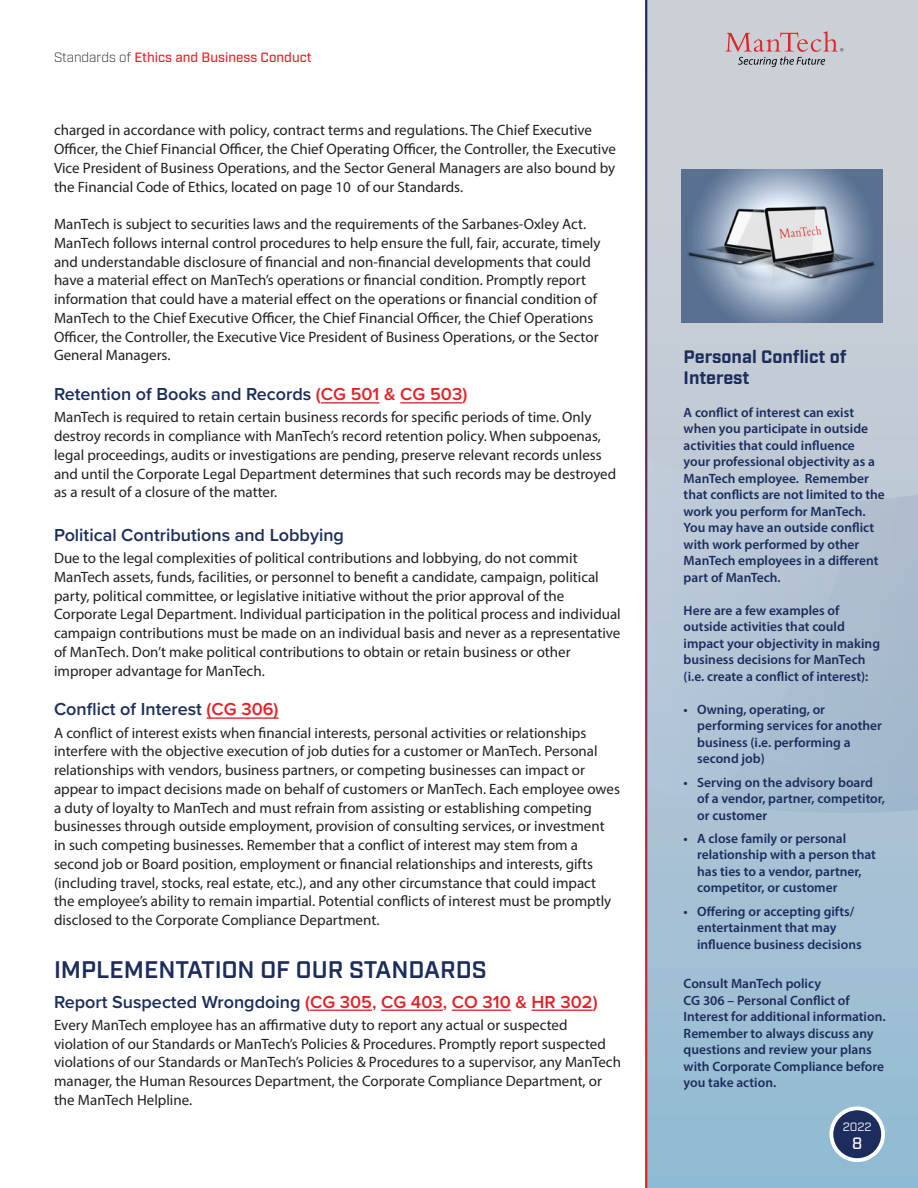
<style>
.page{position:relative;width:918px;height:1188px;background:#fff}
.page>*{position:absolute;margin:0;border:0;box-sizing:border-box;transform-origin:0 0}
._2016_Header_2{font:600 24px "Industry";color:#1c2d5d}
._2016_Header_3{font:600 18px "Proxima Nova";color:#1c2d5d}
.t1{font:700 18px/21px "Industry";color:#1c2d5d}
.t2{font:500 16.5px "Industry";color:#fff}
.Main_Body_Text{font:15px/18.8px "Myriad Pro";color:#231f20}
.Side_Bar{font:600 13.5px/16.5px "Myriad Pro";color:#1c2d5d}
.t3{font:500 13.5px "Industry";color:#e12227}
.t4{font:12px "Industry";color:#fff}
.s1{font-weight:300;color:#231f20}
.s2{color:#e12227}
</style>
<div class="page">
<img style="left:647px;top:0;width:271px;height:1188px">
<svg style="left:829px;top:1106px;width:56px;height:56px"></svg>
<div style="left:833px;top:1110px;width:48px;height:48px;background:#1c2d5d;border-radius:50%"></div>
<svg style="left:725px;top:31px;width:118px;height:36px;background:#c4b1b8"></svg>
<hr style="left:321px;top:402px;width:58px;height:2px;background:#e12227">
<hr style="left:400px;top:402px;width:62px;height:2px;background:#e12227">
<hr style="left:207px;top:717px;width:72px;height:2px;background:#e12227">
<hr style="left:310px;top:1010px;width:62px;height:1px;background:#e12227">
<hr style="left:381px;top:1010px;width:62px;height:1px;background:#e12227">
<hr style="left:452px;top:1010px;width:59px;height:1px;background:#e12227">
<hr style="left:532px;top:1010px;width:61px;height:1px;background:#e12227">
<img style="left:682px;top:170px;width:200px;height:153px">
<p class="t3" style="left:54px;top:50px;width:259px"><span class="s1">Standards of</span> Ethics and Business Conduct</p>
<p class="Main_Body_Text" style="left:54px;top:121px;width:564px">charged in accordance with policy, contract terms and regulations. The Chief Executive Officer, the Chief Financial Officer, the Chief Operating Officer, the Controller, the Executive Vice President of Business Operations, and the Sector General Managers are also bound by the Financial Code of Ethics, located on page 10 of our Standards.</p>
<p class="Main_Body_Text" style="left:54px;top:215px;width:548px">ManTech is subject to securities laws and the requirements of the Sarbanes-Oxley Act.<br>ManTech follows internal control procedures to help ensure the full, fair, accurate, timely and understandable disclosure of financial and non-financial developments that could have a material effect on ManTech’s operations or financial condition. Promptly report information that could have a material effect on the operations or financial condition of ManTech to the Chief Executive Officer, the Chief Financial Officer, the Chief Operations Officer, the Controller, the Executive Vice President of Business Operations, or the Sector General Managers.</p>
<p class="_2016_Header_3" style="left:54px;top:381px;width:415px">Retention of Books and Records <span class="s2">(CG 501 &amp; CG 503)</span></p>
<p class="Main_Body_Text" style="left:54px;top:408px;width:564px">ManTech is required to retain certain business records for specific periods of time. Only destroy records in compliance with ManTech’s record retention policy. When subpoenas, legal proceedings, audits or investigations are pending, preserve relevant records unless and until the Corporate Legal Department determines that such records may be destroyed as a result of a closure of the matter.</p>
<p class="_2016_Header_3" style="left:54px;top:522px;width:292px">Political Contributions and Lobbying</p>
<p class="Main_Body_Text" style="left:54px;top:549px;width:568px">Due to the legal complexities of political contributions and lobbying, do not commit ManTech assets, funds, facilities, or personnel to benefit a candidate, campaign, political party, political committee, or legislative initiative without the prior approval of the Corporate Legal Department. Individual participation in the political process and individual campaign contributions must be made on an individual basis and never as a representative of ManTech. Don’t make political contributions to obtain or retain business or other improper advantage for ManTech.</p>
<p class="_2016_Header_3" style="left:54px;top:696px;width:226px">Conflict of Interest <span class="s2">(CG 306)</span></p>
<p class="Main_Body_Text" style="left:54px;top:723px;width:567px">A conflict of interest exists when financial interests, personal activities or relationships interfere with the objective execution of job duties for a customer or ManTech. Personal relationships with vendors, business partners, or competing businesses can impact or appear to impact decisions made on behalf of customers or ManTech. Each employee owes a duty of loyalty to ManTech and must refrain from assisting or establishing competing businesses through outside employment, provision of consulting services, or investment in such competing businesses. Remember that a conflict of interest may stem from a second job or Board position, employment or financial relationships and interests, gifts (including travel, stocks, real estate, etc.), and any other circumstance that could impact the employee’s ability to remain impartial. Potential conflicts of interest must be promptly disclosed to the Corporate Compliance Department.</p>
<p class="_2016_Header_2" style="left:54px;top:956px;width:431px">I MPLEMENTATION OF OUR STAN DARDS</p>
<p class="_2016_Header_3" style="left:54px;top:988px;width:545px">Report Suspected Wrongdoing <span class="s2">(CG 305, CG 403, CO 310 &amp; HR 302)</span></p>
<p class="Main_Body_Text" style="left:54px;top:1015px;width:569px">Every ManTech employee has an affirmative duty to report any actual or suspected violation of our Standards or ManTech’s Policies &amp; Procedures. Promptly report suspected violations of our Standards or ManTech’s Policies &amp; Procedures to a supervisor, any ManTech manager, the Human Resources Department, the Corporate Compliance Department, or the ManTech Helpline.</p>
<p class="t1" style="left:684px;top:347px;width:164px">Personal Conflict of<br>Interest</p>
<p class="Side_Bar" style="left:684px;top:404px;width:203px">A conflict of interest can exist when you participate in outside activities that could influence your professional objectivity as a<br>ManTech employee. Remember that conflicts are not limited to the work you perform for ManTech.<br>You may have an outside conflict with work performed by other<br>ManTech employees in a different part of ManTech.</p>
<p class="Side_Bar" style="left:684px;top:602px;width:198px">Here are a few examples of outside activities that could impact your objectivity in making business decisions for ManTech (i.e. create a conflict of interest):</p>
<p class="Side_Bar" style="left:697px;top:701px;width:186px;text-indent:-14px">• Owning, operating, or performing services for another business (i.e. performing a second job)</p>
<p class="Side_Bar" style="left:697px;top:774px;width:189px;text-indent:-14px">• Serving on the advisory board of a vendor, partner, competitor, or customer</p>
<p class="Side_Bar" style="left:697px;top:830px;width:180px;text-indent:-14px">• A close family or personal relationship with a person that has ties to a vendor, partner, competitor, or customer</p>
<p class="Side_Bar" style="left:697px;top:903px;width:166px;text-indent:-14px">• Offering or accepting gifts/ entertainment that may influence business decisions</p>
<p class="Side_Bar" style="left:684px;top:975px;width:139px">Consult ManTech policy</p>
<p class="Side_Bar" style="left:684px;top:992px;width:203px">CG 306 – Personal Conflict of<br>Interest for additional information.<br>Remember to always discuss any questions and review your plans with Corporate Compliance before you take action.</p>
<p class="t4" style="left:843px;top:1119px;width:31px">2022</p>
<p class="t2" style="left:852px;top:1133px;width:12px">8</p>
</div>
